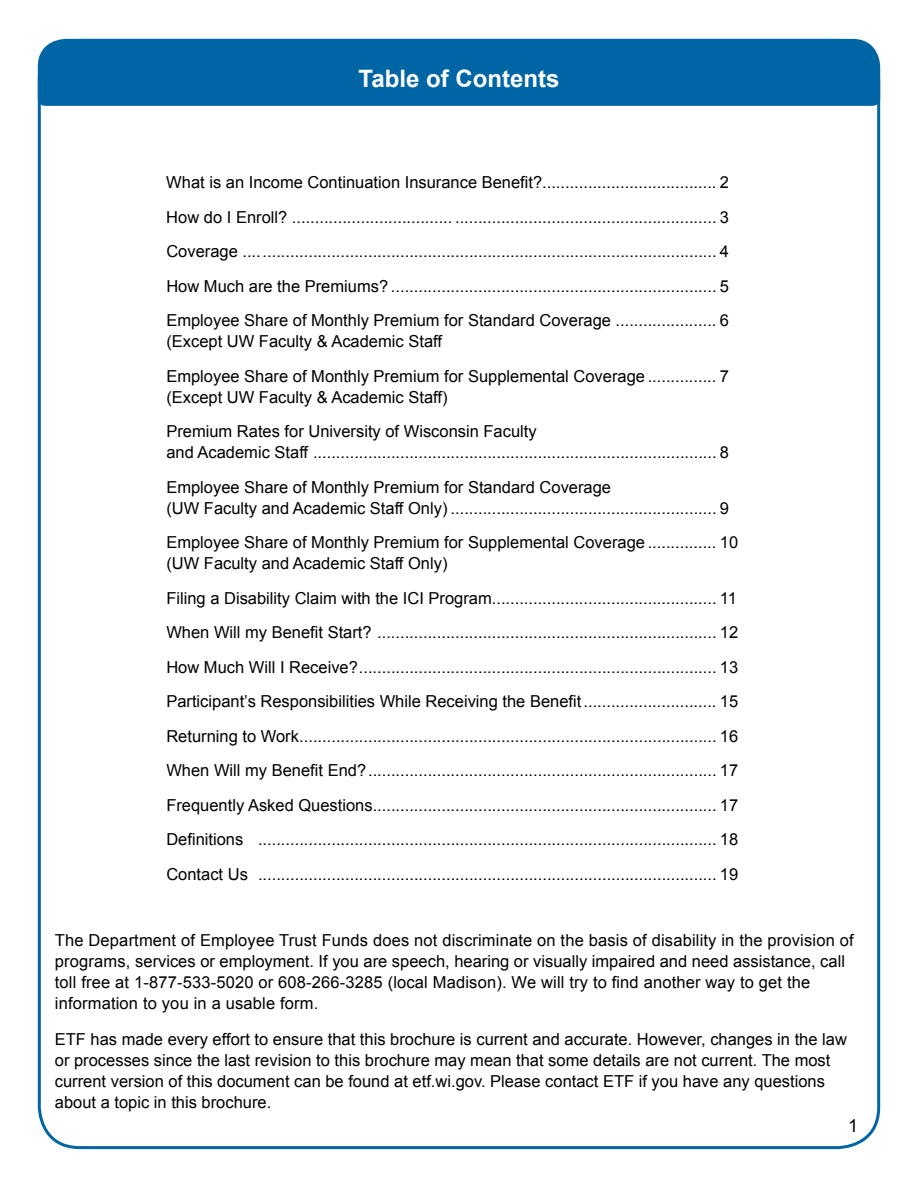
<style>
.page{position:relative;width:918px;height:1188px;background:#fff}
.page>*{position:absolute;margin:0;border:0;box-sizing:border-box;transform-origin:0 0}
.t1{font:700 24px "Arial";color:#fff}
.t2{font:18px "Arial";color:#000}
.t3{font:16.5px/34.5px "Arial";color:#000}
</style>
<div class="page">
<svg style="left:37px;top:38px;width:844px;height:69px"></svg>
<div style="left:101px;top:54px;width:716px;height:45px;background:#0065a4"></div>
<h1 class="t1" style="left:359px;top:62px;width:202px">Table of Contents</h1>
<p class="t3" style="left:166px;top:165px;width:564px;text-align:justify">What is an Income Continuation Insurance Benefit?...................................... 2<br>How do I Enroll? ................................... ......................................................... 3<br>Coverage ....................................................................................................... 4<br>How Much are the Premiums? ....................................................................... 5<br>Employee Share of Monthly Premium for Standard Coverage ...................... 6</p>
<p class="t3" style="left:166px;top:324px;width:564px">(Except UW Faculty &amp; Academic Staff<br>Employee Share of Monthly Premium for Supplemental Coverage ............... 7</p>
<p class="t3" style="left:166px;top:380px;width:372px">(Except UW Faculty &amp; Academic Staff)<br>Premium Rates for University of Wisconsin Faculty</p>
<p class="t3" style="left:166px;top:435px;width:564px">and Academic Staff ........................................................................................ 8<br>Employee Share of Monthly Premium for Standard Coverage</p>
<p class="t3" style="left:166px;top:491px;width:573px">(UW Faculty and Academic Staff Only) .......................................................... 9<br>Employee Share of Monthly Premium for Supplemental Coverage ............... 10</p>
<p class="t3" style="left:166px;top:546px;width:573px">(UW Faculty and Academic Staff Only)<br>Filing a Disability Claim with the ICI Program................................................. 11<br>When Will my Benefit Start? .......................................................................... 12<br>How Much Will I Receive?.............................................................................. 13<br>Participant’s Responsibilities While Receiving the Benefit............................. 15<br>Returning to Work........................................................................................... 16<br>When Will my Benefit End?............................................................................ 17<br>Frequently Asked Questions........................................................................... 17<br>Definitions .................................................................................................... 18<br>Contact Us .................................................................................................... 19</p>
<p class="t3" style="left:55px;top:929px;width:800px;line-height:21px">The Department of Employee Trust Funds does not discriminate on the basis of disability in the provision of programs, services or employment. If you are speech, hearing or visually impaired and need assistance, call toll free at 1-877-533-5020 or 608-266-3285 (local Madison). We will try to find another way to get the information to you in a usable form.</p>
<p class="t3" style="left:55px;top:1028px;width:794px;line-height:21px">ETF has made every effort to ensure that this brochure is current and accurate. However, changes in the law or processes since the last revision to this brochure may mean that some details are not current. The most current version of this document can be found at etf.wi.gov. Please contact ETF if you have any questions about a topic in this brochure.</p>
<p class="t2" style="left:848px;top:1113px;width:12px">1</p>
</div>
